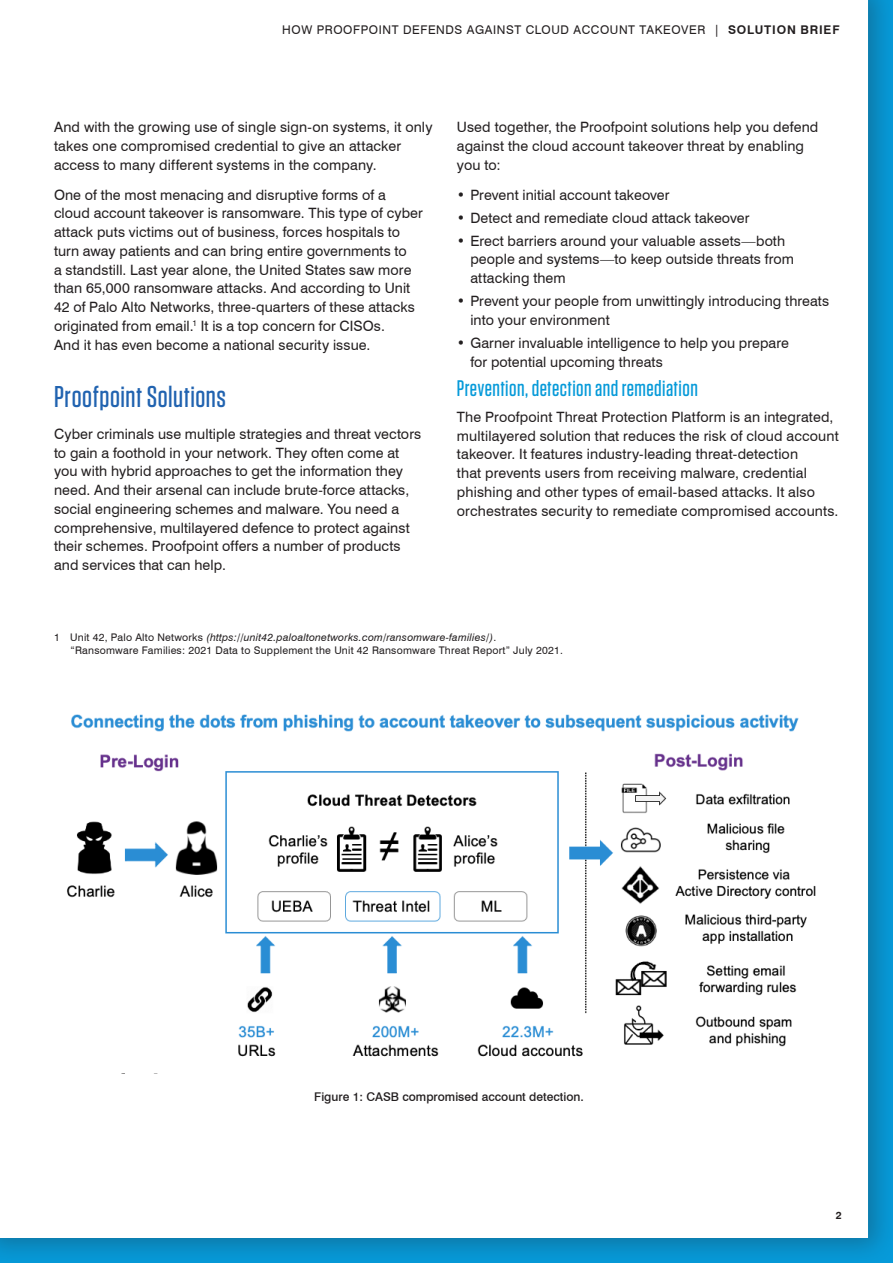
<style>
.page{position:relative;width:893px;height:1263px;background:#fff}
.page>*{position:absolute;margin:0;border:0;box-sizing:border-box;transform-origin:0 0}
.t1{font:500 30px "Tungsten";letter-spacing:.02em;color:#2163b0}
.t2{font:500 22.5px "Tungsten";letter-spacing:.02em;color:#069ad9}
.t3{font:14.25px/18.8px "Swiss 721 BT";letter-spacing:.005em;color:#231f20}
.t4{font:12px "Swiss 721 BT";letter-spacing:.05em;color:#231f20}
.t5{font:500 12px "Swiss 721 BT";color:#231f20}
.t6{font:10.5px/13.5px "Swiss 721 BT";letter-spacing:.02em;color:#231f20}
.t7{font:700 10.5px "Swiss 721 BT";color:#231f20}
.s1{font-weight:700}
.s2{font-style:italic}
</style>
<div class="page">
<div style="left:0;top:0;width:893px;height:1263px;background:#231f20;opacity:.3"></div>
<div style="left:0;top:0;width:868px;height:1237px;background:#fff"></div>
<img style="left:67px;top:714px;width:749px;height:343px">
<p class="t4" style="left:282px;top:22px;width:559px">HOW PROOFPOINT DEFENDS AGAINST CLOUD ACCOUNT TAKEOVER | <span class="s1">SOLUTION BRIEF</span></p>
<p class="t3" style="left:54px;top:118px;width:380px">And with the growing use of single sign-on systems, it only takes one compromised credential to give an attacker access to many different systems in the company.</p>
<p class="t3" style="left:54px;top:185px;width:370px">One of the most menacing and disruptive forms of a cloud account takeover is ransomware. This type of cyber attack puts victims out of business, forces hospitals to turn away patients and can bring entire governments to<br>a standstill. Last year alone, the United States saw more than 65,000 ransomware attacks. And according to Unit 42 of Palo Alto Networks, three-quarters of these attacks originated from email.<sup>1</sup> It is a top concern for CISOs.<br>And it has even become a national security issue.</p>
<h1 class="t1" style="left:54px;top:380px;width:173px">Proofpoint Solutions</h1>
<p class="t3" style="left:54px;top:424px;width:369px">Cyber criminals use multiple strategies and threat vectors to gain a foothold in your network. They often come at you with hybrid approaches to get the information they need. And their arsenal can include brute-force attacks, social engineering schemes and malware. You need a comprehensive, multilayered defence to protect against their schemes. Proofpoint offers a number of products and services that can help.</p>
<p class="t3" style="left:457px;top:118px;width:363px">Used together, the Proofpoint solutions help you defend against the cloud account takeover threat by enabling you to:</p>
<p class="t3" style="left:457px;top:185px;width:214px">• Prevent initial account takeover</p>
<p class="t3" style="left:457px;top:208px;width:294px">• Detect and remediate cloud attack takeover</p>
<p class="t3" style="left:470px;top:231px;width:325px;text-indent:-13px">• Erect barriers around your valuable assets—both people and systems—to keep outside threats from attacking them</p>
<p class="t3" style="left:470px;top:292px;width:360px;text-indent:-13px">• Prevent your people from unwittingly introducing threats into your environment</p>
<p class="t3" style="left:470px;top:333px;width:320px;text-indent:-13px">• Garner invaluable intelligence to help you prepare for potential upcoming threats</p>
<h2 class="t2" style="left:457px;top:377px;width:242px">Prevention, detection and remediation</h2>
<p class="t3" style="left:457px;top:407px;width:383px">The Proofpoint Threat Protection Platform is an integrated, multilayered solution that reduces the risk of cloud account takeover. It features industry-leading threat-detection<br>that prevents users from receiving malware, credential phishing and other types of email-based attacks. It also orchestrates security to remediate compromised accounts.</p>
<p class="t6" style="left:71px;top:630px;width:494px;text-indent:-17px">1 Unit 42, Palo Alto Networks <span class="s2">(https://unit42.paloaltonetworks.com/ransomware-families/)</span>. “Ransomware Families: 2021 Data to Supplement the Unit 42 Ransomware Threat Report” July 2021.</p>
<p class="t5" style="left:314px;top:1089px;width:271px">Figure 1: CASB compromised account detection.</p>
<p class="t7" style="left:836px;top:1208px;width:7px">2</p>
</div>
